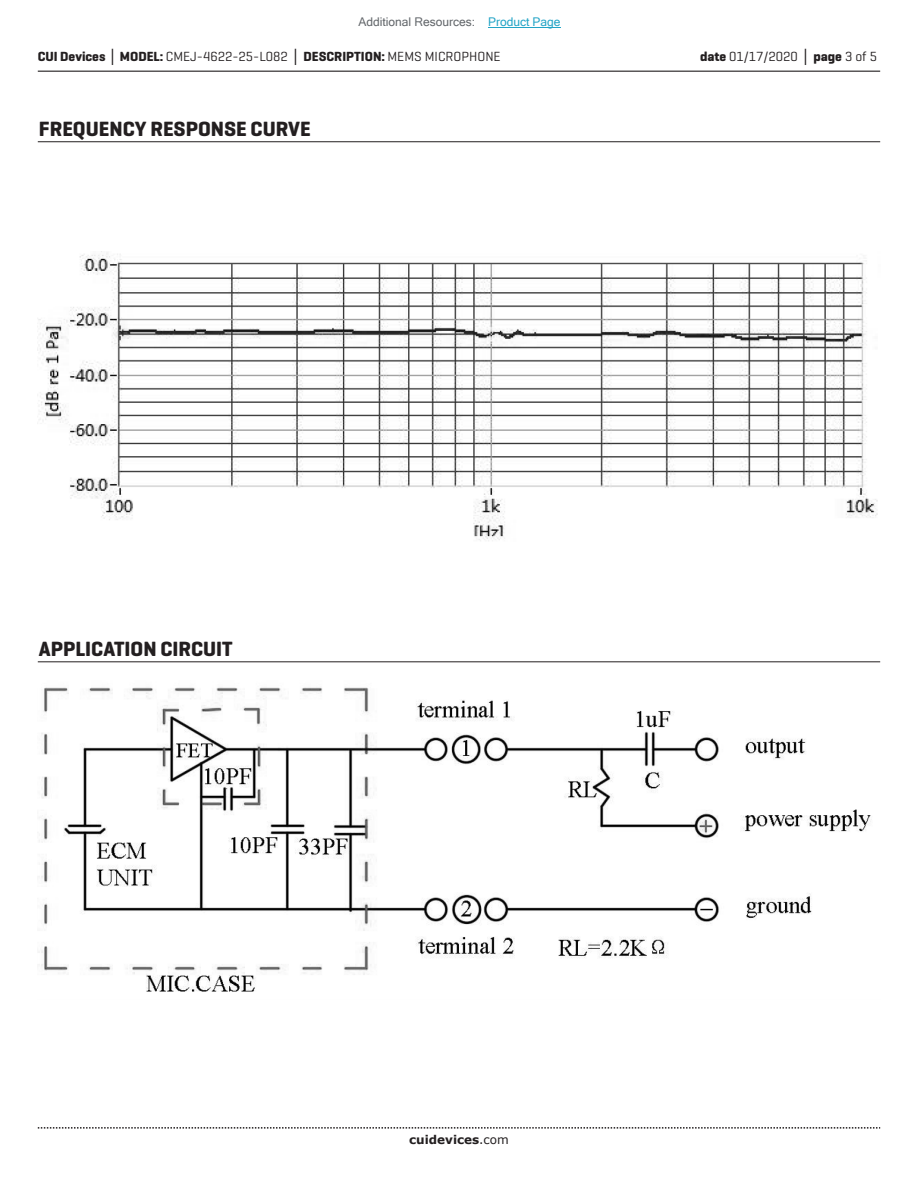
<style>
.page{position:relative;width:918px;height:1188px;background:#fff}
.page>*{position:absolute;margin:0;border:0;box-sizing:border-box;transform-origin:0 0}
.t1{font:700 21px "Geogrotesque";color:#231f20}
.t2{font:13.5px "Geogrotesque";color:#231f20}
.t3{font:12px "Microsoft Sans Serif";color:#63676b}
.t4{font:700 12px "Verdana";color:#231f20}
.s1{color:#23a4c6}
.s2{font-weight:700}
.s3{font-family:"Verdana";font-weight:700}
.s4{font-weight:400}
</style>
<div class="page">
<hr style="left:38px;top:71px;width:842px;height:1px;background:#231f20">
<svg style="left:38px;top:1127px;width:842px;height:2px"></svg>
<hr style="left:38px;top:141px;width:842px;height:1px;background:#231f20">
<hr style="left:38px;top:661px;width:842px;height:1px;background:#231f20">
<img style="left:38px;top:252px;width:840px;height:289px">
<img style="left:38px;top:687px;width:833px;height:305px">
<hr style="left:488px;top:27px;width:73px;height:1px;background:#23a4c6">
<p class="t3" style="left:358px;top:15px;width:204px">Additional Resources: <span class="s1">Product Page</span></p>
<p class="t2" style="left:38px;top:48px;width:464px"><span class="s2">CUI Devices</span> <span class="s3">│</span> <span class="s2">MODEL:</span> CMEJ-4622-25-L082 <span class="s3">│</span> <span class="s2">DESCRIPTION:</span> MEMS MICROPHONE</p>
<h1 class="t1" style="left:39px;top:116px;width:273px">FREQUENCY RESPONSE CURVE</h1>
<p class="t2" style="left:700px;top:48px;width:179px"><span class="s2">date</span> 01/17/2020 <span class="s3">│</span> <span class="s2">page</span> 3 of 5</p>
<h1 class="t1" style="left:39px;top:636px;width:195px">APPLICATION CIRCUIT</h1>
<p class="t4" style="left:409px;top:1131px;width:101px">cuidevices<span class="s4">.com</span></p>
</div>
